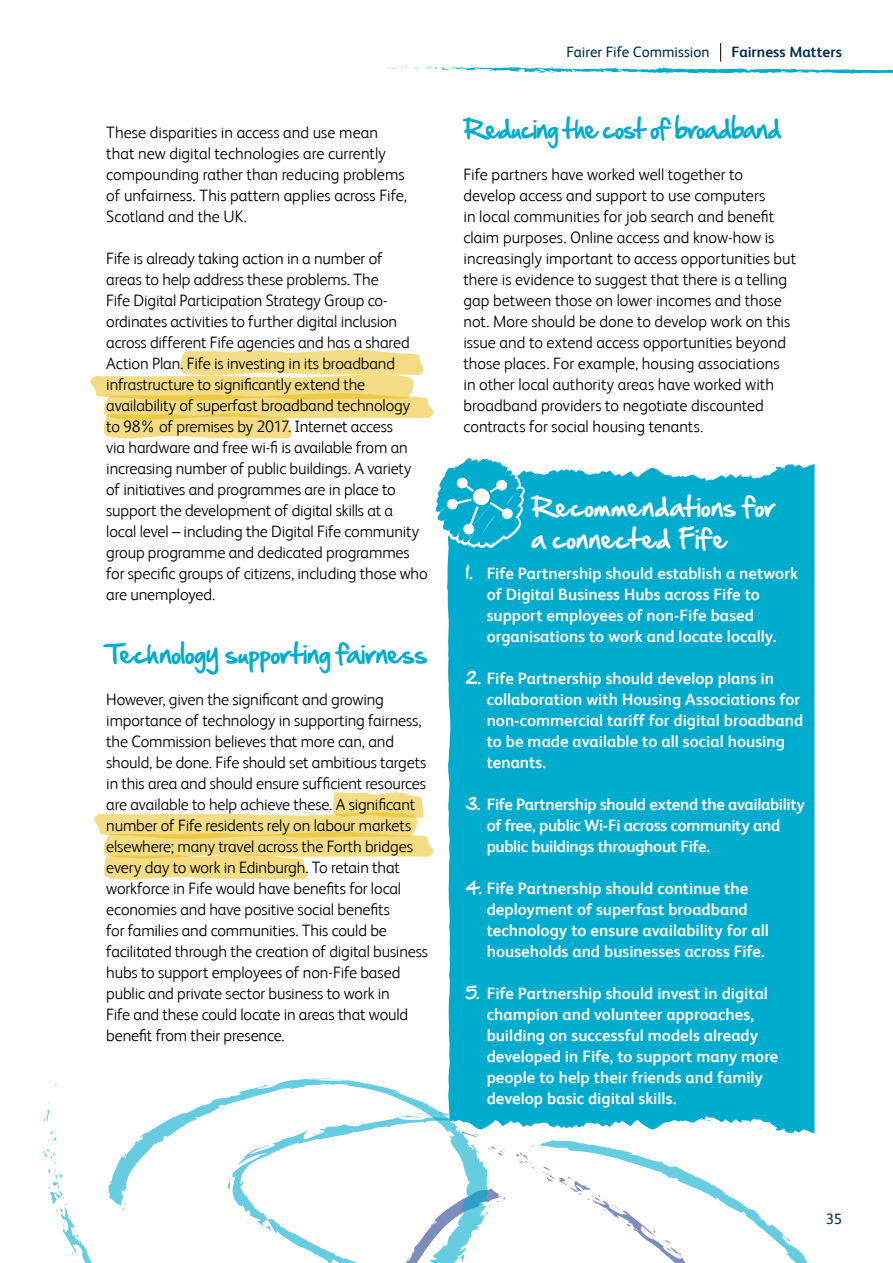
<style>
.page{position:relative;width:893px;height:1263px;background:#fff}
.page>*{position:absolute;margin:0;border:0;box-sizing:border-box;transform-origin:0 0}
.t1{font:24px/31.5px "Hand Of Sean";color:#fff}
.t2{font:24px "Hand Of Sean";letter-spacing:-.035em;color:#00accd}
.t3{font:24px "Hand Of Sean";letter-spacing:-.055em;color:#00accd;scale:.95 1}
.t4{font:300 16.5px/21px "FS Albert";letter-spacing:-.01em;color:#000}
.t5{font:700 16.5px/21px "FS Albert";color:#fff}
.t6{font:700 16.5px/21px "FS Albert";letter-spacing:-.02em;color:#fff}
.t7{font:15px "FS Albert";color:#002f50}
.t8{font:700 15px "FS Albert";letter-spacing:.005em;color:#002f50}
.s1{font-family:"Hand Of Sean";font-weight:400}
</style>
<div class="page">
<svg style="left:94px;top:792px;width:340px;height:88px"></svg>
<svg style="left:90px;top:349px;width:344px;height:90px"></svg>
<svg style="left:383px;top:43px;width:510px;height:31px"></svg>
<div style="left:447px;top:464px;width:367px;height:669px;background:#00accd"></div>
<svg style="left:435px;top:464px;width:90px;height:83px"></svg>
<svg style="left:436px;top:458px;width:87px;height:87px"></svg>
<svg style="left:490px;top:1108px;width:322px;height:155px"></svg>
<svg style="left:43px;top:1078px;width:447px;height:185px"></svg>
<p class="t4" style="left:106px;top:122px;width:302px">These disparities in access and use mean that new digital technologies are currently compounding rather than reducing problems of unfairness. This pattern applies across Fife, Scotland and the UK.</p>
<p class="t4" style="left:106px;top:248px;width:323px">Fife is already taking action in a number of<br>areas to help address these problems. The<br>Fife Digital Participation Strategy Group co&shy;ordinates activities to further digital inclusion across different Fife agencies and has a shared Action Plan. Fife is investing in its broadband infrastructure to significantly extend the availability of superfast broadband technology to 98% of premises by 2017. Internet access<br>via hardware and free wi-fi is available from an increasing number of public buildings. A variety of initiatives and programmes are in place to support the development of digital skills at a<br>local level – including the Digital Fife community group programme and dedicated programmes for specific groups of citizens, including those who are unemployed.</p>
<h1 class="t2" style="left:106px;top:632px;width:323px">Technology supporting fairness</h1>
<p class="t4" style="left:106px;top:689px;width:323px">However, given the significant and growing importance of technology in supporting fairness, the Commission believes that more can, and should, be done. Fife should set ambitious targets in this area and should ensure sufficient resources are available to help achieve these. A significant number of Fife residents rely on labour markets elsewhere; many travel across the Forth bridges every day to work in Edinburgh. To retain that workforce in Fife would have benefits for local economies and have positive social benefits<br>for families and communities. This could be facilitated through the creation of digital business hubs to support employees of non-Fife based public and private sector business to work in<br>Fife and these could locate in areas that would benefit from their presence.</p>
<p class="t7" style="left:566px;top:44px;width:145px">Fairer Fife Commission</p>
<p class="t8" style="left:731px;top:44px;width:112px">Fairness Matters</p>
<h1 class="t3" style="left:463px;top:107px;width:337px">Reducing the cost of broadband</h1>
<p class="t4" style="left:463px;top:164px;width:334px">Fife partners have worked well together to develop access and support to use computers<br>in local communities for job search and benefit claim purposes. Online access and know-how is increasingly important to access opportunities but there is evidence to suggest that there is a telling gap between those on lower incomes and those not. More should be done to develop work on this issue and to extend access opportunities beyond those places. For example, housing associations<br>in other local authority areas have worked with broadband providers to negotiate discounted contracts for social housing tenants.</p>
<h1 class="t1" style="left:531px;top:491px;width:246px">Recommendations for a connected Fife</h1>
<p class="t5" style="left:487px;top:563px;width:313px;text-indent:-21px"><span class="s1">1.</span> Fife Partnership should establish a network of Digital Business Hubs across Fife to support employees of non-Fife based organisations to work and locate locally.</p>
<p class="t5" style="left:487px;top:668px;width:318px;text-indent:-21px"><span class="s1">2.</span> Fife Partnership should develop plans in collaboration with Housing Associations for non-commercial tariff for digital broadband to be made available to all social housing tenants.</p>
<p class="t6" style="left:487px;top:794px;width:320px;text-indent:-21px"><span class="s1">3.</span> Fife Partnership should extend the availability of free, public Wi-Fi across community and public buildings throughout Fife.</p>
<p class="t5" style="left:487px;top:878px;width:284px;text-indent:-21px"><span class="s1">4.</span> Fife Partnership should continue the deployment of superfast broadband technology to ensure availability for all households and businesses across Fife.</p>
<p class="t5" style="left:487px;top:983px;width:293px;text-indent:-21px"><span class="s1">5.</span> Fife Partnership should invest in digital champion and volunteer approaches, building on successful models already developed in Fife, to support many more people to help their friends and family develop basic digital skills.</p>
<p class="t7" style="left:826px;top:1210px;width:18px">35</p>
</div>
